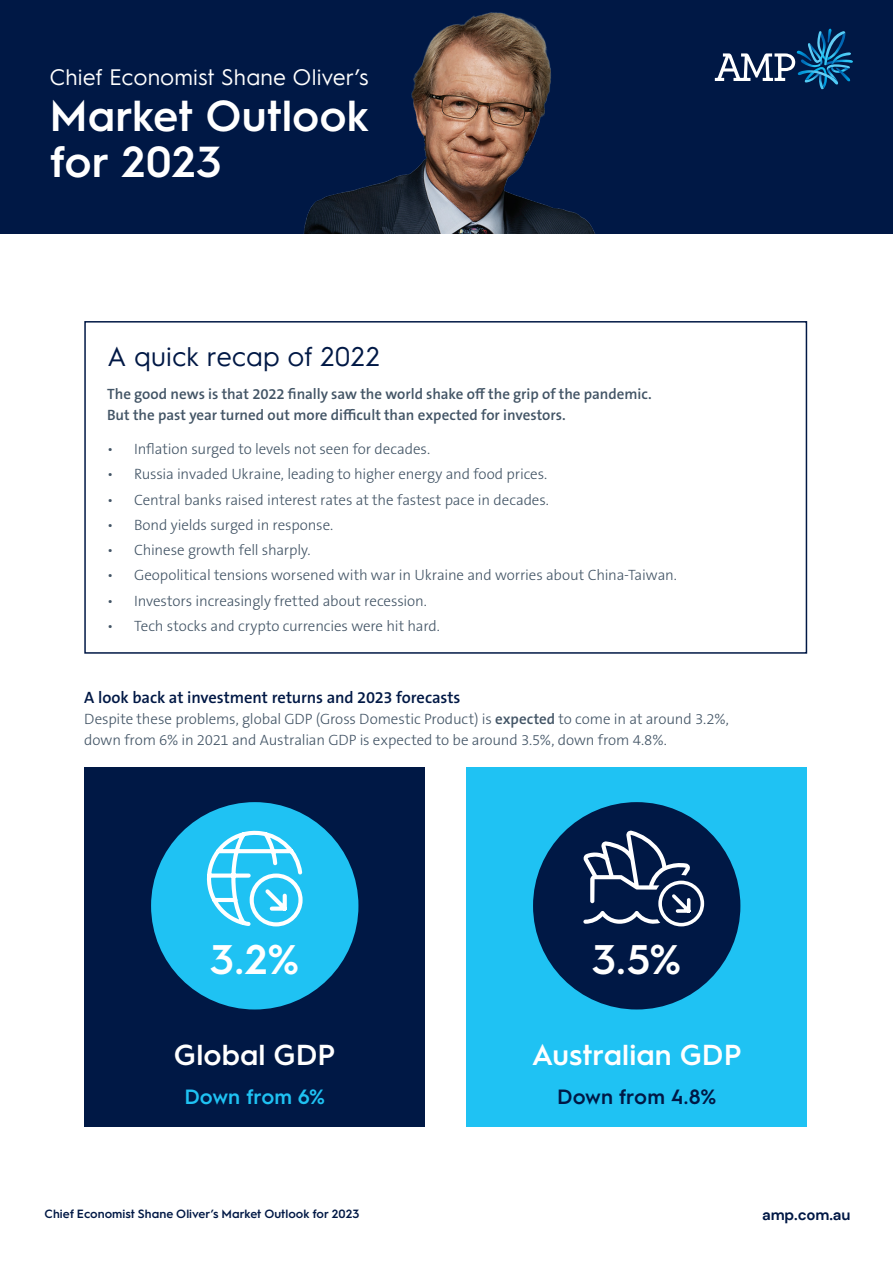
<style>
.page{position:relative;width:893px;height:1263px;background:#fff}
.page>*{position:absolute;margin:0;border:0;box-sizing:border-box;transform-origin:0 0}
.t1{font:600 43.5px/45.9px "Hurme Geometric Sans 1";color:#fff}
.Subheading_L1{font:600 41.4px "Hurme Geometric Sans 1";color:#fff}
.t2{font:600 28.95px "Hurme Geometric Sans 1";color:#fff}
.t3{font:27px "Hurme Geometric Sans 1";letter-spacing:.005em;color:#001845}
.t4{font:22.5px "Hurme Geometric Sans 1";letter-spacing:.005em;color:#fff}
.t5{font:600 20.7px "Hurme Geometric Sans 1";letter-spacing:-.005em;color:#001845}
.t6{font:600 20.7px "Hurme Geometric Sans 1";letter-spacing:-.005em;color:#1fc2f3}
.t7{font:600 16.5px "The Sans B W6";letter-spacing:-.005em;color:#001845}
.t8{font:300 15px/21px "The Sans B W3";letter-spacing:-.01em;color:#425465}
.t9{font:600 15px/21px "The Sans B W6";color:#425465}
.t10{font:700 15px "DM Sans";letter-spacing:-.01em;color:#001845}
.t11{font:600 12px "Hurme Geometric Sans 1";color:#001845}
.s1{font-family:"The Sans B W6";font-weight:600}
</style>
<div class="page">
<div style="left:0;top:0;width:893px;height:234px;background:#001845"></div>
<img style="left:303px;top:12px;width:292px;height:222px">
<div style="left:84px;top:321px;width:723px;height:333px;border:2px solid #001845"></div>
<div style="left:84px;top:767px;width:341px;height:360px;background:#001845"></div>
<div style="left:466px;top:767px;width:341px;height:360px;background:#1fc2f3"></div>
<div style="left:151px;top:802px;width:207px;height:207px;background:#1fc2f3;border-radius:50%"></div>
<svg style="left:206px;top:830px;width:97px;height:97px"></svg>
<div style="left:533px;top:802px;width:207px;height:207px;background:#001845;border-radius:50%"></div>
<div style="left:658px;top:881px;width:46px;height:45px;border:4px solid #fff;border-radius:50%"></div>
<svg style="left:583px;top:830px;width:111px;height:94px"></svg>
<svg style="left:715px;top:29px;width:138px;height:61px"></svg>
<p class="t4" style="left:49px;top:61px;width:321px">Chief Economist Shane Oliver’s</p>
<p class="t1" style="left:49px;top:90px;width:321px">Market Outlook for 2023</p>
<p class="t3" style="left:107px;top:337px;width:274px">A quick recap of 2022</p>
<p class="t9" style="left:107px;top:384px;width:546px">The good news is that 2022 finally saw the world shake off the grip of the pandemic.<br>But the past year turned out more difficult than expected for investors.</p>
<p class="t8" style="left:107px;top:439px;width:325px">• Inflation surged to levels not seen for decades.</p>
<p class="t8" style="left:107px;top:464px;width:442px">• Russia invaded Ukraine, leading to higher energy and food prices.</p>
<p class="t8" style="left:107px;top:489px;width:443px">• Central banks raised interest rates at the fastest pace in decades.</p>
<p class="t8" style="left:107px;top:514px;width:228px">• Bond yields surged in response.</p>
<p class="t8" style="left:107px;top:540px;width:205px">• Chinese growth fell sharply.</p>
<p class="t8" style="left:107px;top:565px;width:571px">• Geopolitical tensions worsened with war in Ukraine and worries about China-Taiwan.</p>
<p class="t8" style="left:107px;top:590px;width:321px">• Investors increasingly fretted about recession.</p>
<p class="t8" style="left:107px;top:615px;width:334px">• Tech stocks and crypto currencies were hit hard.</p>
<p class="t7" style="left:84px;top:686px;width:378px">A look back at investment returns and 2023 forecasts</p>
<p class="t8" style="left:84px;top:708px;width:646px">Despite these problems, global GDP (Gross Domestic Product) is <span class="s1">expected</span> to come in at around 3.2%, down from 6% in 2021 and Australian GDP is expected to be around 3.5%, down from 4.8%.</p>
<p class="Subheading_L1" style="left:210px;top:930px;width:90px">3.2%</p>
<p class="Subheading_L1" style="left:592px;top:930px;width:90px">3.5%</p>
<p class="t2" style="left:174px;top:1034px;width:163px">Global GDP</p>
<p class="t6" style="left:184px;top:1082px;width:142px">Down from 6%</p>
<p class="t2" style="left:532px;top:1034px;width:211px">Australian GDP</p>
<p class="t5" style="left:557px;top:1082px;width:161px">Down from 4.8%</p>
<p class="t11" style="left:45px;top:1205px;width:316px">Chief Economist Shane Oliver’s Market Outlook for 2023</p>
<p class="t10" style="left:762px;top:1206px;width:90px">amp.com.au</p>
</div>
